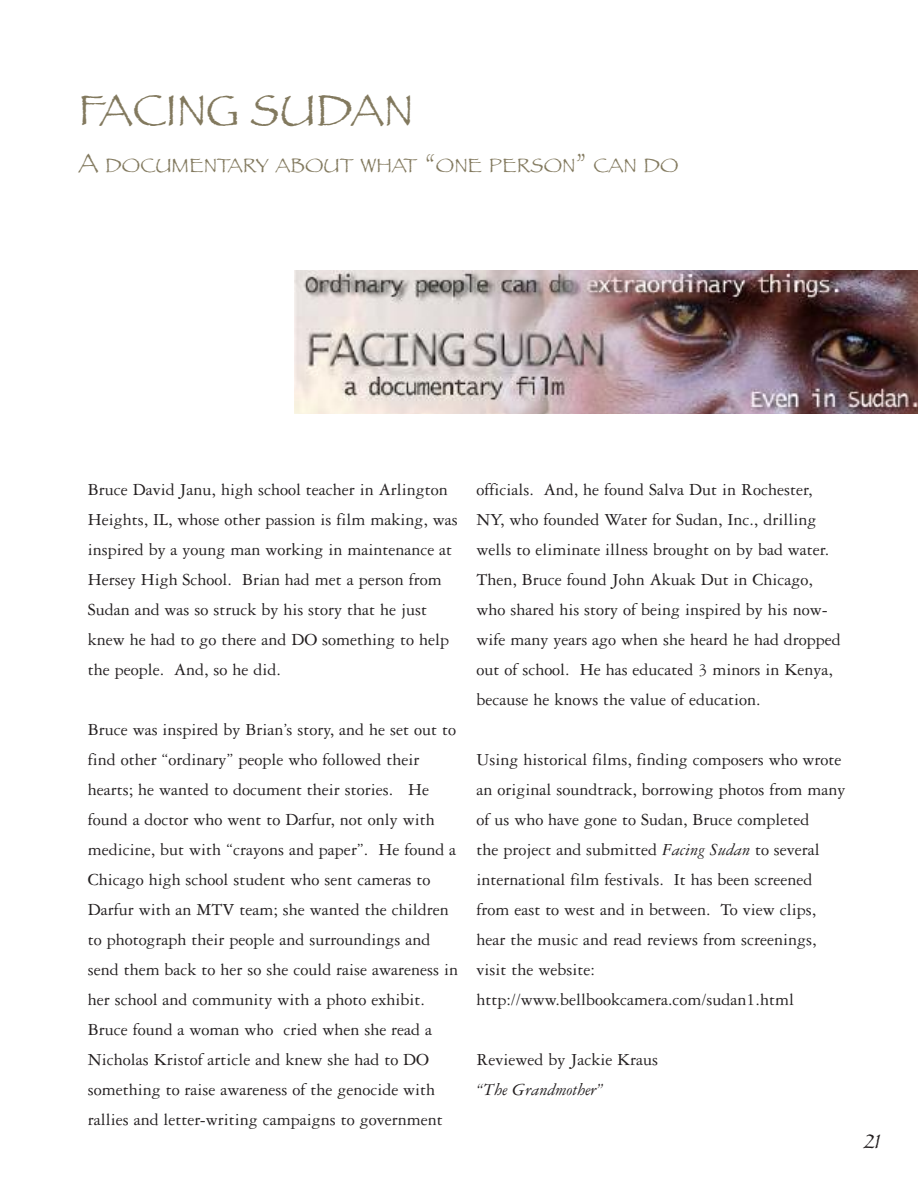
<style>
.page{position:relative;width:918px;height:1188px;background:#fff}
.page>*{position:absolute;margin:0;border:0;box-sizing:border-box;transform-origin:0 0}
.t1{font:45px "Papyrus";color:#82795e}
.t2{font:italic 21px "Papyrus";color:#231f20}
.t3{font:20.25px "Papyrus";color:#82795e}
.t4{font:18px/30px "Garamond Three";color:#231f20}
.t5{font:italic 18px "Garamond Three";color:#231f20}
.s1{font-size:27px}
.s2{font-style:italic}
</style>
<div class="page">
<img style="left:295px;top:270px;width:623px;height:143px">
<h1 class="t1" style="left:79px;top:83px;width:336px">FACING SUDAN</h1>
<p class="t3" style="left:79px;top:153px;width:601px"><span class="s1">A</span> DOCUMENTARY ABOUT WHAT <span class="s1">“</span>ONE PERSON<span class="s1">”</span> CAN DO</p>
<p class="t4" style="left:88px;top:476px;width:372px">Bruce David Janu, high school teacher in Arlington Heights, IL, whose other passion is film making, was inspired by a young man working in maintenance at Hersey High School. Brian had met a person from Sudan and was so struck by his story that he just knew he had to go there and DO something to help the people. And, so he did.</p>
<p class="t4" style="left:88px;top:716px;width:372px">Bruce was inspired by Brian’s story, and he set out to find other “ordinary” people who followed their hearts; he wanted to document their stories. He found a doctor who went to Darfur, not only with medicine, but with “crayons and paper”. He found a Chicago high school student who sent cameras to Darfur with an MTV team; she wanted the children to photograph their people and surroundings and send them back to her so she could raise awareness in her school and community with a photo exhibit.<br>Bruce found a woman who cried when she read a Nicholas Kristof article and knew she had to DO something to raise awareness of the genocide with rallies and letter-writing campaigns to government</p>
<p class="t4" style="left:476px;top:476px;width:366px">officials. And, he found Salva Dut in Rochester, NY, who founded Water for Sudan, Inc., drilling wells to eliminate illness brought on by bad water.<br>Then, Bruce found John Akuak Dut in Chicago, who shared his story of being inspired by his now&shy;wife many years ago when she heard he had dropped out of school. He has educated 3 minors in Kenya, because he knows the value of education.</p>
<p class="t4" style="left:476px;top:746px;width:371px">Using historical films, finding composers who wrote an original soundtrack, borrowing photos from many of us who have gone to Sudan, Bruce completed<br>the project and submitted <span class="s2">Facing Sudan</span> to several international film festivals. It has been screened from east to west and in between. To view clips, hear the music and read reviews from screenings, visit the website: http://www.bellbookcamera.com/sudan1.html</p>
<p class="t4" style="left:476px;top:1046px;width:183px">Reviewed by Jackie Kraus</p>
<p class="t5" style="left:476px;top:1083px;width:128px">“The Grandmother”</p>
<p class="t2" style="left:863px;top:1128px;width:24px">21</p>
</div>
